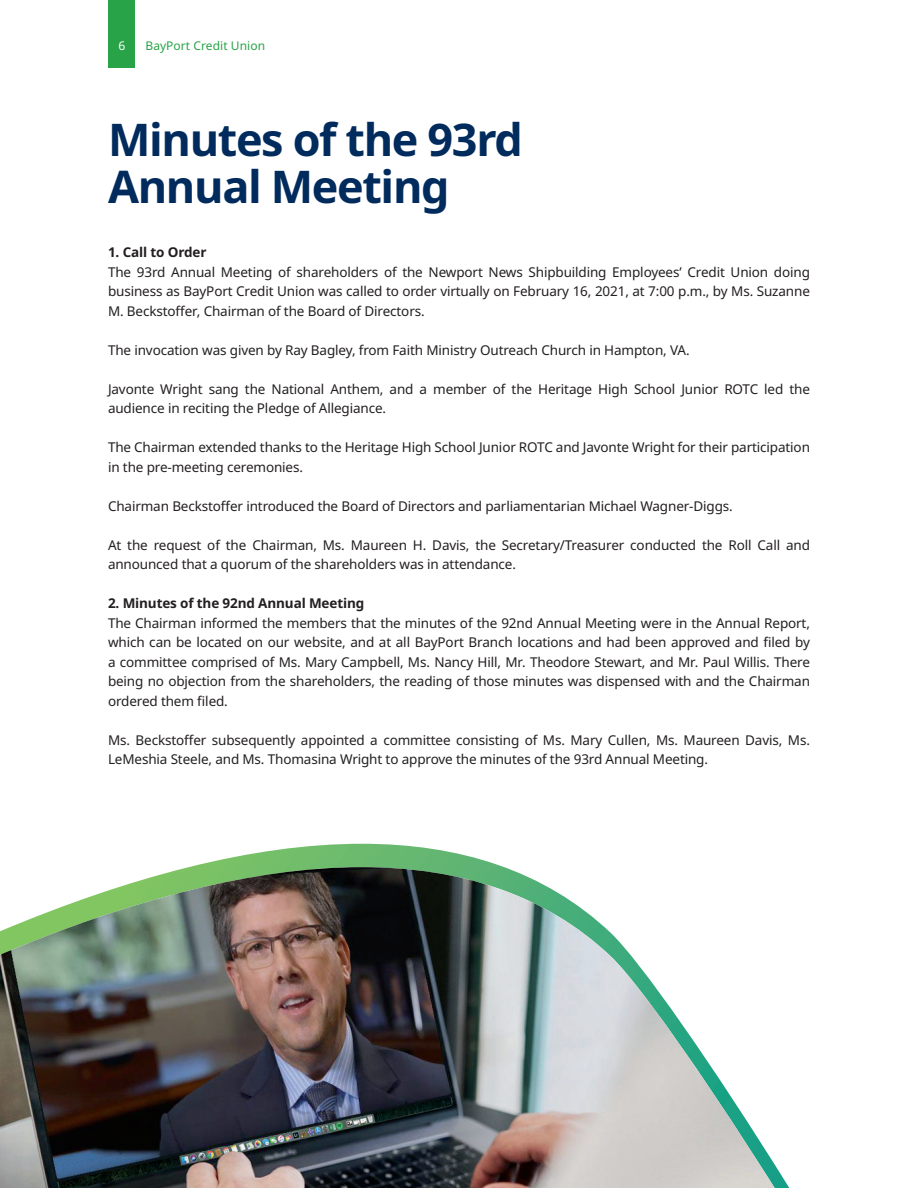
<style>
.page{position:relative;width:918px;height:1188px;background:#fff}
.page>*{position:absolute;margin:0;border:0;box-sizing:border-box;transform-origin:0 0}
.t1{font:700 45px/46.5px "Noto Sans";letter-spacing:-.03em;color:#002b5c}
.t2{font:13.5px/19.5px "Noto Sans";letter-spacing:-.01em;color:#231f20}
.t3{font:700 13.5px "Noto Sans";letter-spacing:-.01em;color:#231f20}
.t4{font:12px "Noto Sans";letter-spacing:.005em;color:#29a347}
.t5{font:12px "Noto Sans";color:#fff}
</style>
<div class="page">
<div style="left:108px;top:0;width:27px;height:68px;background:#29a347"></div>
<svg style="left:190px;top:843px;width:600px;height:345px"></svg>
<img style="left:0;top:867px;width:775px;height:321px">
<p class="t5" style="left:118px;top:37px;width:8px">6</p>
<p class="t4" style="left:145px;top:37px;width:121px">BayPort Credit Union</p>
<p class="t1" style="left:108px;top:118px;width:417px">Minutes of the 93rd<br>Annual Meeting</p>
<p class="t3" style="left:108px;top:243px;width:100px">1. Call to Order</p>
<p class="t2" style="left:108px;top:263px;width:704px;text-align:justify">The 93rd Annual Meeting of shareholders of the Newport News Shipbuilding Employees’ Credit Union doing business as BayPort Credit Union was called to order virtually on February 16, 2021, at 7:00 p.m., by Ms. Suzanne M. Beckstoffer, Chairman of the Board of Directors.</p>
<p class="t2" style="left:108px;top:341px;width:583px">The invocation was given by Ray Bagley, from Faith Ministry Outreach Church in Hampton, VA.</p>
<p class="t2" style="left:108px;top:380px;width:704px">Javonte Wright sang the National Anthem, and a member of the Heritage High School Junior ROTC led the audience in reciting the Pledge of Allegiance.</p>
<p class="t2" style="left:108px;top:438px;width:704px">The Chairman extended thanks to the Heritage High School Junior ROTC and Javonte Wright for their participation in the pre-meeting ceremonies.</p>
<p class="t2" style="left:108px;top:497px;width:626px">Chairman Beckstoffer introduced the Board of Directors and parliamentarian Michael Wagner-Diggs.</p>
<p class="t2" style="left:108px;top:536px;width:704px">At the request of the Chairman, Ms. Maureen H. Davis, the Secretary/Treasurer conducted the Roll Call and announced that a quorum of the shareholders was in attendance.</p>
<p class="t3" style="left:108px;top:594px;width:258px">2. Minutes of the 92nd Annual Meeting</p>
<p class="t2" style="left:108px;top:614px;width:704px;text-align:justify">The Chairman informed the members that the minutes of the 92nd Annual Meeting were in the Annual Report, which can be located on our website, and at all BayPort Branch locations and had been approved and filed by a committee comprised of Ms. Mary Campbell, Ms. Nancy Hill, Mr. Theodore Stewart, and Mr. Paul Willis. There being no objection from the shareholders, the reading of those minutes was dispensed with and the Chairman ordered them filed.</p>
<p class="t2" style="left:108px;top:731px;width:704px">Ms. Beckstoffer subsequently appointed a committee consisting of Ms. Mary Cullen, Ms. Maureen Davis, Ms.<br>LeMeshia Steele, and Ms. Thomasina Wright to approve the minutes of the 93rd Annual Meeting.</p>
</div>
